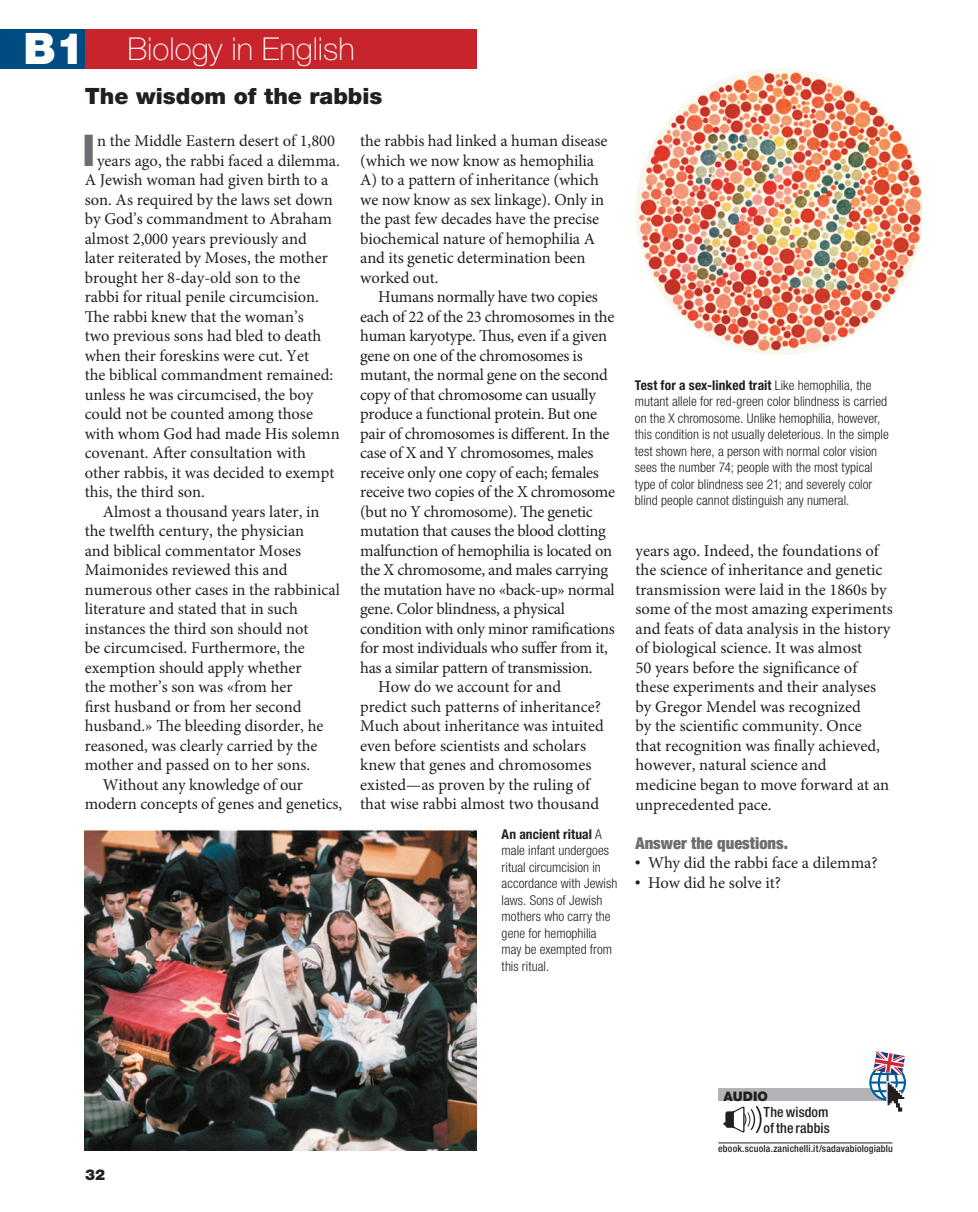
<style>
.page{position:relative;width:978px;height:1212px;background:#fff}
.page>*{position:absolute;margin:0;border:0;box-sizing:border-box;transform-origin:0 0}
.t1{font:900 condensed 43.8px "Helvetica Neue LT Std";color:#6c6d70}
.t2{font:900 43.5px "Helvetica Neue LT Std";color:#fff}
.t3{font:100 31.5px "Helvetica Neue LT Std";color:#fff}
.t4{font:900 22.5px "Helvetica Neue LT Std";color:#231f20}
.t5{font:16.5px/19.5px "Minion Pro";color:#231f20}
.t6{font:16.5px "Minion Pro";letter-spacing:-.02em;color:#231f20}
.t7{font:900 condensed 16.5px "Helvetica Neue LT Std";color:#6c6d70}
.t8{font:900 15px "Helvetica Neue LT Std";color:#231f20}
.t9{font:500 condensed 14.1px/15.9px "Helvetica Neue LT Std";letter-spacing:.005em;color:#231f20}
.t10{font:300 condensed 13.5px/16.5px "Helvetica Neue LT Std";letter-spacing:.005em;color:#231f20}
.t11{font:900 13.2px "Helvetica Neue LT Std";color:#231f20}
.t12{font:500 condensed 9.9px "Helvetica Neue LT Std";letter-spacing:.015em;color:#231f20}
.s1{font-weight:700}
.s2{font-family:"Universal Newswith Comm Pi"}
</style>
<div class="page">
<img style="left:636px;top:68px;width:287px;height:287px;border-radius:143px">
<img style="left:85px;top:829px;width:391px;height:321px">
<div style="left:85px;top:29px;width:391px;height:39px;background:#c8242b"></div>
<div style="left:0;top:29px;width:85px;height:39px;background:#004b81"></div>
<div style="left:718px;top:1088px;width:174px;height:13px;background:#b2b3b7"></div>
<hr style="left:718px;top:1142px;width:174px;height:1px;background:#231f20">
<svg style="left:869px;top:1051px;width:37px;height:61px"></svg>
<svg style="left:723px;top:1106px;width:39px;height:27px"></svg>
<h2 class="t2" style="left:24px;top:23px;width:63px">B1</h2>
<h3 class="t3" style="left:127px;top:31px;width:229px">Biology in English</h3>
<h3 class="t4" style="left:85px;top:82px;width:299px">The wisdom of the rabbis</h3>
<h1 class="t1" style="left:83px;top:123px;width:13px">I</h1>
<p class="t5" style="left:97px;top:131px;width:240px">n the Middle Eastern desert of 1,800</p>
<p class="t5" style="left:97px;top:151px;width:244px">years ago, the rabbi faced a dilemma.</p>
<p class="t5" style="left:85px;top:170px;width:245px">A Jewish woman had given birth to a</p>
<p class="t5" style="left:85px;top:190px;width:250px">son. As required by the laws set down</p>
<p class="t5" style="left:85px;top:209px;width:249px">by God’s commandment to Abraham</p>
<p class="t5" style="left:85px;top:229px;width:224px">almost 2,000 years previously and</p>
<p class="t5" style="left:85px;top:248px;width:245px">later reiterated by Moses, the mother</p>
<p class="t5" style="left:85px;top:268px;width:217px">brought her 8-day-old son to the</p>
<p class="t5" style="left:85px;top:287px;width:236px">rabbi for ritual penile circumcision.</p>
<p class="t5" style="left:85px;top:307px;width:221px">The rabbi knew that the woman’s</p>
<p class="t5" style="left:85px;top:326px;width:238px">two previous sons had bled to death</p>
<p class="t5" style="left:85px;top:346px;width:226px">when their foreskins were cut. Yet</p>
<p class="t5" style="left:85px;top:365px;width:250px">the biblical commandment remained:</p>
<p class="t5" style="left:85px;top:385px;width:230px">unless he was circumcised, the boy</p>
<p class="t5" style="left:85px;top:404px;width:230px">could not be counted among those</p>
<p class="t5" style="left:85px;top:424px;width:257px">with whom God had made His solemn</p>
<p class="t5" style="left:85px;top:443px;width:223px">covenant. After consultation with</p>
<p class="t5" style="left:85px;top:463px;width:251px">other rabbis, it was decided to exempt</p>
<p class="t5" style="left:85px;top:482px;width:122px">this, the third son.</p>
<p class="t5" style="left:103px;top:502px;width:218px">Almost a thousand years later, in</p>
<p class="t5" style="left:85px;top:521px;width:221px">the twelfth century, the physician</p>
<p class="t5" style="left:85px;top:541px;width:218px">and biblical commentator Moses</p>
<p class="t5" style="left:85px;top:560px;width:204px">Maimonides reviewed this and</p>
<p class="t5" style="left:85px;top:580px;width:257px">numerous other cases in the rabbinical</p>
<p class="t5" style="left:85px;top:599px;width:215px">literature and stated that in such</p>
<p class="t5" style="left:85px;top:619px;width:225px">instances the third son should not</p>
<p class="t5" style="left:85px;top:638px;width:222px">be circumcised. Furthermore, the</p>
<p class="t5" style="left:85px;top:658px;width:218px">exemption should apply whether</p>
<p class="t5" style="left:85px;top:677px;width:210px">the mother’s son was «from her</p>
<p class="t5" style="left:85px;top:697px;width:218px">first husband or from her second</p>
<p class="t5" style="left:85px;top:716px;width:240px">husband.» The bleeding disorder, he</p>
<p class="t5" style="left:85px;top:736px;width:234px">reasoned, was clearly carried by the</p>
<p class="t5" style="left:85px;top:755px;width:227px">mother and passed on to her sons.</p>
<p class="t5" style="left:103px;top:775px;width:202px">Without any knowledge of our</p>
<p class="t5" style="left:85px;top:794px;width:259px">modern concepts of genes and genetics,</p>
<p class="t5" style="left:360px;top:131px;width:249px">the rabbis had linked a human disease (which we now know as hemophilia<br>A) to a pattern of inheritance (which we now know as sex linkage). Only in the past few decades have the precise biochemical nature of hemophilia A and its genetic determination been worked out.</p>
<p class="t6" style="left:378px;top:286px;width:221px">Humans normally have two copies</p>
<p class="t6" style="left:360px;top:305px;width:256px">each of 22 of the 23 chromosomes in the</p>
<p class="t6" style="left:360px;top:325px;width:248px">human karyotype. Thus, even if a given</p>
<p class="t6" style="left:360px;top:344px;width:224px">gene on one of the chromosomes is</p>
<p class="t6" style="left:360px;top:364px;width:249px">mutant, the normal gene on the second</p>
<p class="t6" style="left:360px;top:383px;width:237px">copy of that chromosome can usually</p>
<p class="t6" style="left:360px;top:403px;width:239px">produce a functional protein. But one</p>
<p class="t6" style="left:360px;top:422px;width:251px">pair of chromosomes is different. In the</p>
<p class="t6" style="left:360px;top:442px;width:235px">case of X and Y chromosomes, males</p>
<p class="t6" style="left:360px;top:461px;width:240px">receive only one copy of each; females</p>
<p class="t6" style="left:360px;top:481px;width:256px">receive two copies of the X chromosome</p>
<p class="t6" style="left:360px;top:500px;width:234px">(but no Y chromosome). The genetic</p>
<p class="t6" style="left:360px;top:520px;width:247px">mutation that causes the blood clotting</p>
<p class="t6" style="left:360px;top:539px;width:253px">malfunction of hemophilia is located on</p>
<p class="t6" style="left:360px;top:559px;width:250px">the X chromosome, and males carrying</p>
<p class="t6" style="left:360px;top:579px;width:256px">the mutation have no «back-up» normal</p>
<p class="t6" style="left:360px;top:598px;width:206px">gene. Color blindness, a physical</p>
<p class="t6" style="left:360px;top:618px;width:256px">condition with only minor ramifications</p>
<p class="t6" style="left:360px;top:637px;width:249px">for most individuals who suffer from it,</p>
<p class="t6" style="left:360px;top:657px;width:234px">has a similar pattern of transmission.</p>
<p class="t5" style="left:378px;top:677px;width:184px">How do we account for and</p>
<p class="t5" style="left:360px;top:697px;width:242px">predict such patterns of inheritance?</p>
<p class="t5" style="left:360px;top:716px;width:245px">Much about inheritance was intuited</p>
<p class="t5" style="left:360px;top:736px;width:227px">even before scientists and scholars</p>
<p class="t5" style="left:360px;top:755px;width:233px">knew that genes and chromosomes</p>
<p class="t5" style="left:360px;top:775px;width:231px">existed—as proven by the ruling of</p>
<p class="t5" style="left:360px;top:794px;width:240px">that wise rabbi almost two thousand</p>
<p class="t10" style="left:502px;top:825px;width:117px"><span class="s1">An ancient ritual</span> A male infant undergoes ritual circumcision in accordance with Jewish laws. Sons of Jewish mothers who carry the gene for hemophilia may be exempted from this ritual.</p>
<p class="t10" style="left:635px;top:377px;width:255px"><span class="s1">Test for a sex-linked trait</span> Like hemophilia, the mutant allele for red-green color blindness is carried on the X chromosome. Unlike hemophilia, however, this condition is not usually deleterious. In the simple test shown here, a person with normal color vision sees the number 74; people with the most typical type of color blindness see 21; and severely color blind people cannot distinguish any numeral.</p>
<p class="t5" style="left:636px;top:541px;width:259px">years ago. Indeed, the foundations of the science of inheritance and genetic transmission were laid in the 1860s by some of the most amazing experiments and feats of data analysis in the history of biological science. It was almost<br>50 years before the significance of these experiments and their analyses by Gregor Mendel was recognized<br>by the scientific community. Once<br>that recognition was finally achieved, however, natural science and<br>medicine began to move forward at an unprecedented pace.</p>
<p class="t7" style="left:636px;top:832px;width:154px">Answer the questions.</p>
<p class="t5" style="left:636px;top:853px;width:244px"><span class="s2">•</span> Why did the rabbi face a dilemma?</p>
<p class="t5" style="left:636px;top:872px;width:147px"><span class="s2">•</span> How did he solve it?</p>
<p class="t8" style="left:85px;top:1165px;width:22px">32</p>
<p class="t11" style="left:723px;top:1088px;width:46px">Audio</p>
<p class="t9" style="left:764px;top:1103px;width:68px">The wisdom of the rabbis</p>
<p class="t12" style="left:718px;top:1143px;width:176px">ebook.scuola.zanichelli.it/sadavabiologiablu</p>
</div>
